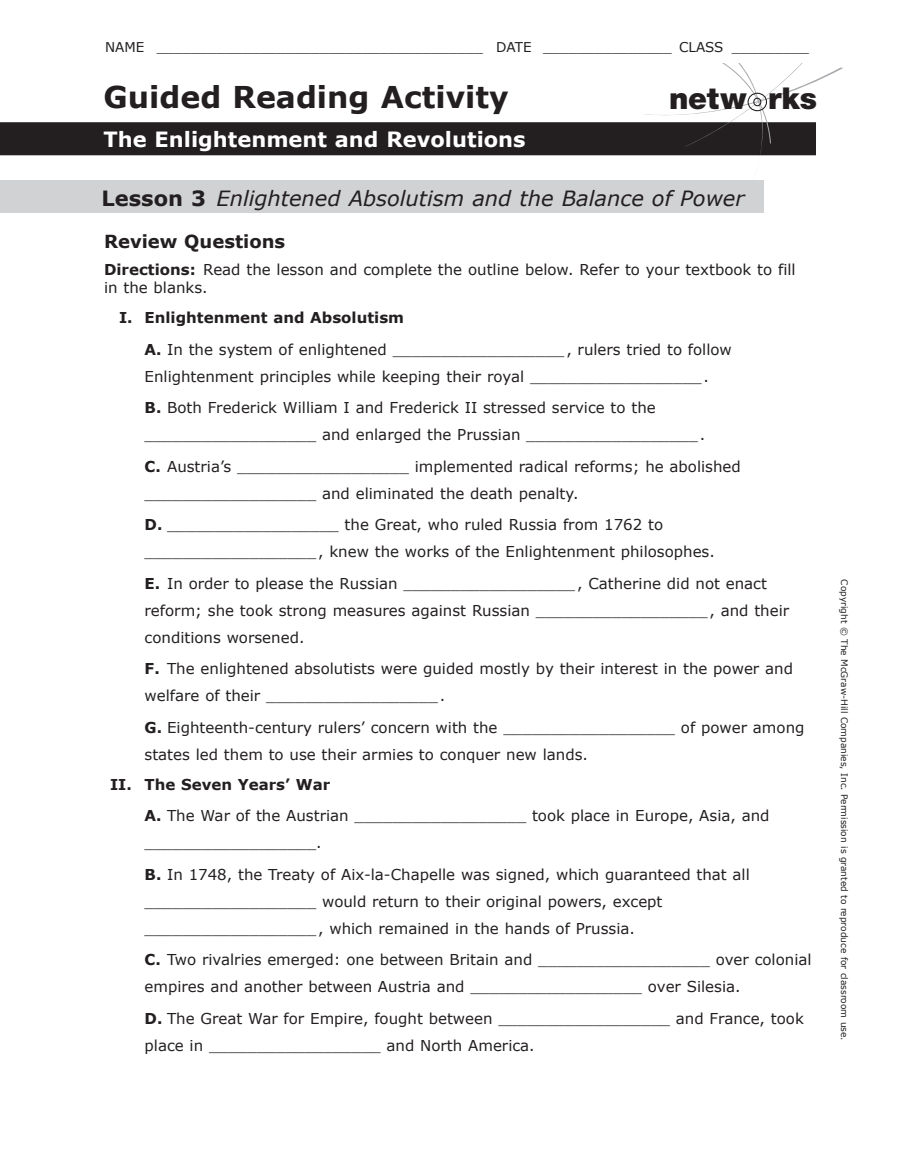
<style>
.page{position:relative;width:918px;height:1175px;background:#fff}
.page>*{position:absolute;margin:0;border:0;box-sizing:border-box;transform-origin:0 0}
.t1{font:900 30.15px "Helvetica Neue LT Std";color:#231f20}
.t2{font:700 30px "Verdana";color:#231f20}
.t3{font:italic 21px "Verdana";color:#231f20}
.t4{font:700 21px "Verdana";color:#fff}
.t5{font:700 18px "Verdana";color:#231f20}
.t6{font:15px/31.5px "Verdana";color:#231f20}
.t7{font:13.5px "Verdana";color:#231f20}
.t8{font:9px "Verdana";color:#231f20}
.s1{font-weight:700;font-style:normal}
.s2{font-weight:700}
</style>
<div class="page">
<div style="left:0;top:122px;width:816px;height:33px;background:#231f20"></div>
<svg style="left:642px;top:63px;width:201px;height:119px"></svg>
<div style="left:0;top:180px;width:763px;height:33px;background:#d1d2d4"></div>
<p class="t7" style="left:105px;top:39px;width:706px">NAME ______________________________________ DATE _______________ CLASS _________</p>
<h1 class="t1" style="left:669px;top:81px;width:150px">netw rks</h1>
<h3 class="t4" style="left:104px;top:126px;width:424px">The Enlightenment and Revolutions</h3>
<h2 class="t2" style="left:104px;top:78px;width:407px">Guided Reading Activity</h2>
<h3 class="t3" style="left:102px;top:184px;width:644px"><span class="s1">Lesson 3</span> Enlightened Absolutism and the Balance of Power</h3>
<p class="t5" style="left:104px;top:230px;width:183px">Review Questions</p>
<p class="t6" style="left:104px;top:260px;width:693px;line-height:18px"><span class="s2">Directions:</span> Read the lesson and complete the outline below. Refer to your textbook to fill in the blanks.</p>
<p class="t6" style="left:145px;top:301px;width:589px;text-indent:-26px"><span class="s2">I. Enlightenment and Absolutism<br>A.</span> In the system of enlightened __________________ , rulers tried to follow</p>
<p class="t6" style="left:145px;top:360px;width:566px">Enlightenment principles while keeping their royal __________________ .<br><span class="s2">B.</span> Both Frederick William I and Frederick II stressed service to the</p>
<p class="t6" style="left:145px;top:418px;width:598px">__________________ and enlarged the Prussian __________________ .<br><span class="s2">C.</span> Austria’s __________________ implemented radical reforms; he abolished</p>
<p class="t6" style="left:145px;top:477px;width:520px">__________________ and eliminated the death penalty.<br><span class="s2">D.</span> __________________ the Great, who ruled Russia from 1762 to</p>
<p class="t6" style="left:145px;top:535px;width:624px">__________________ , knew the works of the Enlightenment philosophes.<br><span class="s2">E.</span> In order to please the Russian __________________ , Catherine did not enact</p>
<p class="t6" style="left:145px;top:596px;width:646px;line-height:27px">reform; she took strong measures against Russian __________________ , and their conditions worsened.</p>
<p class="t6" style="left:145px;top:655px;width:650px;line-height:27px"><span class="s2">F.</span> The enlightened absolutists were guided mostly by their interest in the power and welfare of their __________________ .</p>
<p class="t6" style="left:145px;top:713px;width:661px;line-height:27px"><span class="s2">G.</span> Eighteenth-century rulers’ concern with the __________________ of power among states led them to use their armies to conquer new lands.</p>
<p class="t6" style="left:145px;top:768px;width:627px;text-indent:-34px"><span class="s2">II. The Seven Years’ War<br>A.</span> The War of the Austrian __________________ took place in Europe, Asia, and</p>
<p class="t6" style="left:145px;top:826px;width:607px">__________________.<br><span class="s2">B.</span> In 1748, the Treaty of Aix-la-Chapelle was signed, which guaranteed that all</p>
<p class="t6" style="left:145px;top:887px;width:519px;line-height:27px">__________________ would return to their original powers, except __________________ , which remained in the hands of Prussia.</p>
<p class="t6" style="left:145px;top:946px;width:668px;line-height:27px"><span class="s2">C.</span> Two rivalries emerged: one between Britain and __________________ over colonial empires and another between Austria and __________________ over Silesia.</p>
<p class="t6" style="left:145px;top:1004px;width:661px;line-height:27px"><span class="s2">D.</span> The Great War for Empire, fought between __________________ and France, took place in __________________ and North America.</p>
<p class="t8" style="left:850px;top:579px;width:463px;rotate:90deg">Copyright © The McGraw-Hill Companies, Inc. Permission is granted to reproduce for classroom use.</p>
</div>
